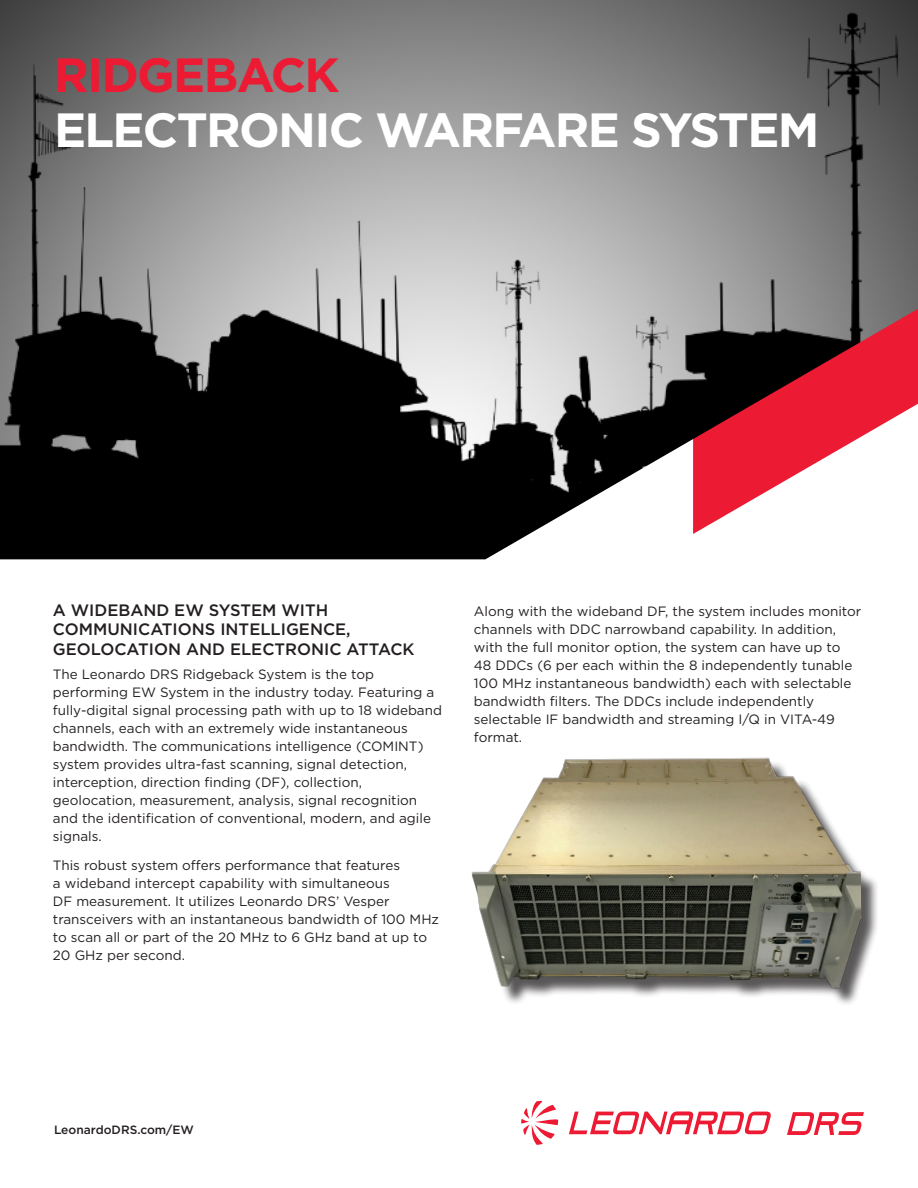
<style>
.page{position:relative;width:918px;height:1188px;background:#fff}
.page>*{position:absolute;margin:0;border:0;box-sizing:border-box;transform-origin:0 0}
.Product_Name_-_White{font:700 48px "Gotham";letter-spacing:-.035em;color:#fff}
.Product_Name_-_Red{font:700 48px "Gotham";letter-spacing:-.035em;color:#ed1a33}
.Subtitle_for_paragra{font:500 16.5px/19.5px "Gotham";color:#231f20}
.Paragraph_text{font:13.5px/18px "Gotham";color:#231f20}
.t1{font:500 12px "Gotham";color:#231f20}
</style>
<div class="page">
<svg style="left:569px;top:1111px;width:202px;height:23px"></svg>
<svg style="left:521px;top:1101px;width:37px;height:44px"></svg>
<svg style="left:787px;top:1112px;width:77px;height:23px"></svg>
<img style="left:0;top:0;width:918px;height:559px">
<div style="left:476px;top:761px;width:404px;height:246px;background:#231f20;opacity:.75"></div>
<img style="left:471px;top:757px;width:391px;height:250px">
<p class="Product_Name_-_Red" style="left:54px;top:43px;width:287px">RIDGEBACK</p>
<p class="Product_Name_-_White" style="left:54px;top:98px;width:767px">ELECTRONIC WARFARE SYSTEM</p>
<p class="Subtitle_for_paragra" style="left:53px;top:600px;width:363px">A WIDEBAND EW SYSTEM WITH<br>COMMUNICATIONS INTELLIGENCE,<br>GEOLOCATION AND ELECTRONIC ATTACK</p>
<p class="Paragraph_text" style="left:53px;top:665px;width:391px">The Leonardo DRS Ridgeback System is the top performing EW System in the industry today. Featuring a fully-digital signal processing path with up to 18 wideband channels, each with an extremely wide instantaneous bandwidth. The communications intelligence (COMINT) system provides ultra-fast scanning, signal detection, interception, direction finding (DF), collection, geolocation, measurement, analysis, signal recognition and the identification of conventional, modern, and agile signals.</p>
<p class="Paragraph_text" style="left:53px;top:856px;width:388px">This robust system offers performance that features<br>a wideband intercept capability with simultaneous<br>DF measurement. It utilizes Leonardo DRS’ Vesper transceivers with an instantaneous bandwidth of 100 MHz to scan all or part of the 20 MHz to 6 GHz band at up to 20 GHz per second.</p>
<p class="Paragraph_text" style="left:474px;top:602px;width:389px">Along with the wideband DF, the system includes monitor channels with DDC narrowband capability. In addition, with the full monitor option, the system can have up to 48 DDCs (6 per each within the 8 independently tunable 100 MHz instantaneous bandwidth) each with selectable bandwidth filters. The DDCs include independently selectable IF bandwidth and streaming I/Q in VITA-49 format.</p>
<p class="t1" style="left:54px;top:1122px;width:142px">LeonardoDRS.com/EW</p>
</div>
